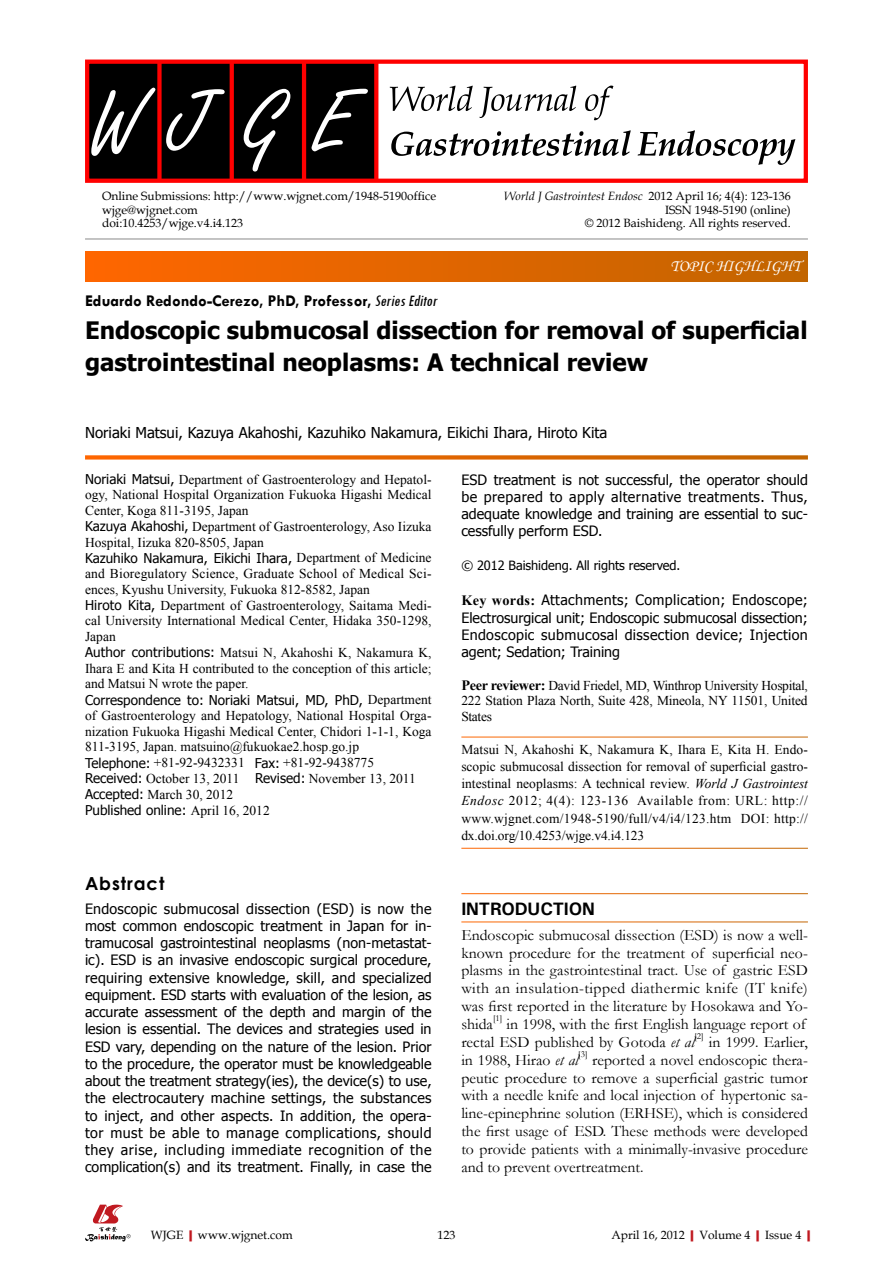
<style>
.page{position:relative;width:893px;height:1263px;background:#fff}
.page>*{position:absolute;margin:0;border:0;box-sizing:border-box;transform-origin:0 0}
.t1{font:700 24px/31.5px "Tahoma";color:#000}
.t2{font:700 18px "Univers";letter-spacing:-.01em;color:#000}
.t3{font:700 18px "Century Gothic";letter-spacing:.05em;color:#000}
.t4{font:700 16.5px "Tw Cen";color:#000}
.t5{font:16.5px "Monotype Corsiva";color:#fff}
.t6{font:15.75px/17.9px "Garamond";color:#000;text-align:justify}
.t7{font:15px "Tahoma";color:#000}
.t8{font:14.25px/17.2px "Tahoma";color:#000;text-align:justify}
.t9{font:13.5px/15.8px "Times New Roman";color:#000}
.t10{font:13.5px "Tahoma";color:#000}
.t11{font:12.75px "Tahoma";letter-spacing:-.005em;color:#000}
.t12{font:12px/13.5px "Book Antiqua";color:#000;text-align:right}
.t13{font:9.15px "Garamond";color:#000}
.s1{font-weight:400;font-style:italic;font-stretch:condensed}
.s2{font-style:italic}
.s3{font-family:"Tahoma"}
.s4{font-family:"Times New Roman"}
.s5{font-family:"Times New Roman";font-weight:700}
.s6{font-weight:700;font-size:14.25px}
.s7{font-weight:700;color:#c01920}
</style>
<div class="page">
<div style="left:85px;top:252px;width:723px;height:29px;background:linear-gradient(to right,#f60,#c16500)"></div>
<hr style="left:85px;top:239px;width:723px;height:1px;background:#898989">
<svg style="left:85px;top:455px;width:723px;height:5px"></svg>
<div style="left:87px;top:61px;width:289px;height:121px;background:#000"></div>
<div style="left:157px;top:61px;width:5px;height:121px;background:#f00"></div>
<svg style="left:230px;top:65px;width:4px;height:113px"></svg>
<hr style="left:302px;top:61px;width:4px;height:121px;background:#f00">
<svg style="left:374px;top:65px;width:4px;height:113px"></svg>
<div style="left:85px;top:60px;width:723px;height:123px;border:4px solid #f00"></div>
<svg style="left:311px;top:89px;width:57px;height:62px"></svg>
<svg style="left:244px;top:89px;width:46px;height:83px"></svg>
<svg style="left:166px;top:89px;width:59px;height:62px"></svg>
<svg style="left:91px;top:88px;width:64px;height:68px"></svg>
<svg style="left:390px;top:86px;width:223px;height:34px"></svg>
<svg style="left:391px;top:130px;width:404px;height:35px"></svg>
<svg style="left:85px;top:1204px;width:46px;height:37px"></svg>
<p class="t12" style="left:102px;top:189px;width:336px;text-align:left">Online Submissions: http://www.wjgnet.com/1948-5190office wjge@wjgnet.com<br>doi:10.4253/wjge.v4.i4.123</p>
<p class="t4" style="left:85px;top:291px;width:357px">Eduardo Redondo-Cerezo, PhD, Professor, <span class="s1">SeriesEditor</span></p>
<p class="t12" style="left:504px;top:189px;width:288px"><span class="s2">World J Gastrointest Endosc</span> 2012 April 16; 4(4): 123-136<br>ISSN 1948-5190 (online)<br>© 2012 Baishideng. All rights reserved.</p>
<p class="t5" style="left:670px;top:256px;width:132px">TOPIC HIGHLIGHT</p>
<h1 class="t1" style="left:85px;top:313px;width:724px">Endoscopic submucosal dissection for removal of superficial gastrointestinal neoplasms: A technical review</h1>
<p class="t7" style="left:85px;top:422px;width:524px">Noriaki Matsui, Kazuya Akahoshi, Kazuhiko Nakamura, Eikichi Ihara, Hiroto Kita</p>
<p class="t9" style="left:85px;top:471px;width:348px"><span class="s3">Noriaki Matsui,</span> Department of Gastroenterology and Hepatol&shy;ogy, National Hospital Organization Fukuoka Higashi Medical Center, Koga 811-3195, Japan<br><span class="s3">Kazuya Akahoshi,</span> Department of Gastroenterology, Aso Iizuka Hospital, Iizuka 820-8505, Japan</p>
<p class="t10" style="left:85px;top:549px;width:348px">Kazuhiko Nakamura, Eikichi Ihara, <span class="s4">Department of Medicine</span></p>
<p class="t9" style="left:85px;top:565px;width:348px">and Bioregulatory Science, Graduate School of Medical Sci&shy;ences, Kyushu University, Fukuoka 812-8582, Japan<br><span class="s3">Hiroto Kita,</span> Department of Gastroenterology, Saitama Medi&shy;cal University International Medical Center, Hidaka 350-1298, Japan<br><span class="s3">Author contributions:</span> Matsui N, Akahoshi K, Nakamura K, Ihara E and Kita H contributed to the conception of this article; and Matsui N wrote the paper.</p>
<p class="t10" style="left:85px;top:690px;width:348px">Correspondence to: Noriaki Matsui, MD, PhD, <span class="s4">Department</span></p>
<p class="t9" style="left:85px;top:707px;width:348px">of Gastroenterology and Hepatology, National Hospital Orga&shy;nization Fukuoka Higashi Medical Center, Chidori 1-1-1, Koga 811-3195, Japan. matsuino@fukuokae2.hosp.go.jp<br><span class="s3">Telephone:</span> +81-92-9432331 <span class="s3">Fax:</span> +81-92-9438775<br><span class="s3">Received:</span> October 13, 2011 <span class="s3">Revised:</span> November 13, 2011<br><span class="s3">Accepted:</span> March 30, 2012</p>
<p class="t10" style="left:85px;top:801px;width:186px">Published online: <span class="s4">April 16, 2012</span></p>
<h2 class="t3" style="left:85px;top:870px;width:81px">Abstract</h2>
<p class="t8" style="left:85px;top:899px;width:348px">Endoscopic submucosal dissection (ESD) is now the most common endoscopic treatment in Japan for in&shy;tramucosal gastrointestinal neoplasms (non-metastat&shy;ic). ESD is an invasive endoscopic surgical procedure, requiring extensive knowledge, skill, and specialized equipment. ESD starts with evaluation of the lesion, as accurate assessment of the depth and margin of the lesion is essential. The devices and strategies used in ESD vary, depending on the nature of the lesion. Prior to the procedure, the operator must be knowledgeable about the treatment strategy(ies), the device(s) to use, the electrocautery machine settings, the substances to inject, and other aspects. In addition, the opera&shy;tor must be able to manage complications, should they arise, including immediate recognition of the complication(s) and its treatment. Finally, in case the</p>
<p class="t8" style="left:461px;top:470px;width:348px">ESD treatment is not successful, the operator should be prepared to apply alternative treatments. Thus, adequate knowledge and training are essential to suc&shy;cessfully perform ESD.</p>
<p class="t11" style="left:461px;top:556px;width:221px">© 2012 Baishideng. All rights reserved.</p>
<p class="t8" style="left:461px;top:591px;width:348px"><span class="s5">Key words:</span> Attachments; Complication; Endoscope; Electrosurgical unit; Endoscopic submucosal dissection; Endoscopic submucosal dissection device; Injection agent; Sedation; Training</p>
<p class="t9" style="left:461px;top:677px;width:348px;text-align:justify"><span class="s6">Peer reviewer:</span> David Friedel, MD, Winthrop University Hospital, 222 Station Plaza North, Suite 428, Mineola, NY 11501, United States</p>
<p class="t9" style="left:461px;top:740px;width:348px;line-height:17.2px;text-align:justify">Matsui N, Akahoshi K, Nakamura K, Ihara E, Kita H. Endo&shy;scopic submucosal dissection for removal of superficial gastro&shy;intestinal neoplasms: A technical review. <span class="s2">World J Gastrointest Endosc</span> 2012; 4(4): 23-136 Available from: URL: http:// www.wjgnet.com/1948-5190/full/v4/i4/ 23.htm DOI: http:// dx.doi.org/10.4253/wjge.v4.i4. 23</p>
<h2 class="t2" style="left:461px;top:897px;width:135px">INTRODUCTION</h2>
<p class="t6" style="left:461px;top:925px;width:348px">Endoscopic submucosal dissection (ESD) is now a well&shy;known procedure for the treatment of superficial neo&shy;plasms in the gastrointestinal tract. Use of gastric ESD with an insulation-tipped diathermic knife (IT knife) was first reported in the literature by Hosokawa and Yo&shy;shida</p>
<p class="t13" style="left:493px;top:1012px;width:11px">[1]</p>
<p class="t6" style="left:461px;top:1015px;width:346px;text-indent:45px">in 1998, with the first English language report of rectal ESD published by Gotoda <span class="s2">et al</span></p>
<p class="t13" style="left:694px;top:1030px;width:11px">[2]</p>
<p class="t6" style="left:709px;top:1032px;width:101px">in 1999. Earlier,</p>
<p class="t6" style="left:461px;top:1050px;width:118px">in 1988, Hirao <span class="s2">et al</span></p>
<p class="t13" style="left:578px;top:1048px;width:11px">[3]</p>
<p class="t6" style="left:461px;top:1050px;width:348px;text-indent:131px">reported a novel endoscopic thera&shy;peutic procedure to remove a superficial gastric tumor with a needle knife and local injection of hypertonic sa&shy;line-epinephrine solution (ERHSE), which is considered the first usage of ESD. These methods were developed to provide patients with a minimally-invasive procedure and to prevent overtreatment.</p>
<p class="t12" style="left:151px;top:1227px;width:143px">WJGE<span class="s7">|</span>www.wjgnet.com</p>
<p class="t12" style="left:437px;top:1227px;width:19px">123</p>
<p class="t12" style="left:611px;top:1227px;width:206px">April 16, 2012<span class="s7">|</span>Volume 4<span class="s7">|</span>Issue 4<span class="s7">|</span></p>
</div>
